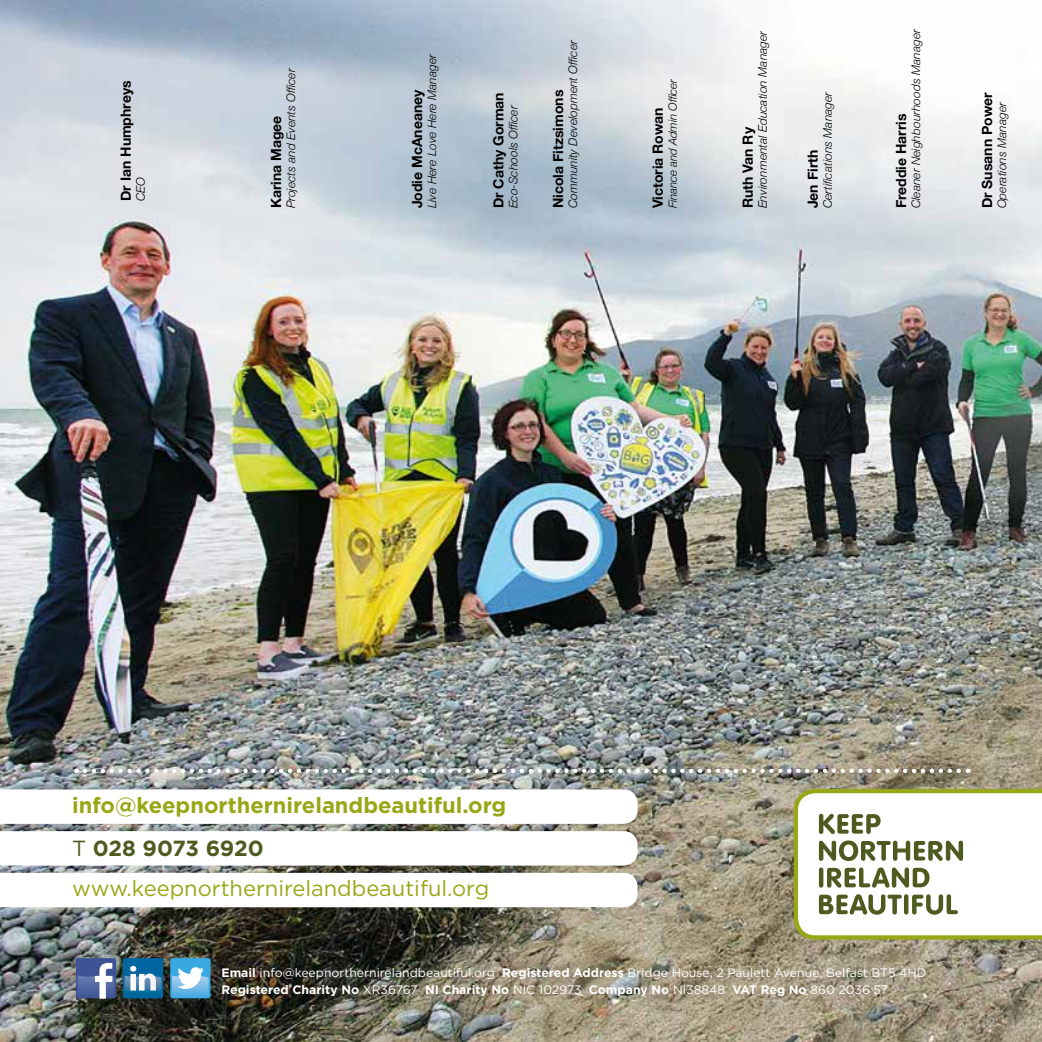
<style>
.page{position:relative;width:1042px;height:1042px;background:#fff}
.page>*{position:absolute;margin:0;border:0;box-sizing:border-box;transform-origin:0 0}
.t1{font:21.88px/40.2px "Gotham";color:#97a715}
.t2{font:700 21.88px "Gotham";color:#97a715}
.t3{font:700 14px "Helvetica Neue";color:#000}
.t4{font:12.25px/17.5px "Gotham";color:#fff}
.t5{font:italic 300 11.9px "Helvetica Neue";letter-spacing:.01em;color:#000}
.t6{font:italic 300 11.38px "Helvetica Neue";letter-spacing:-.005em;color:#000}
.s1{color:#4e5b20}
.s2{font-weight:700;color:#4e5b20}
.s3{font-weight:700}
</style>
<div class="page">
<img style="left:0;top:0;width:1042px;height:1042px">
<svg style="left:792px;top:787px;width:250px;height:154px"></svg>
<img style="left:85px;top:768px;width:883px;height:5px">
<div style="left:76px;top:958px;width:40px;height:40px;background:#3e5294;border-radius:2px"></div>
<svg style="left:78px;top:963px;width:36px;height:35px"></svg>
<div style="left:123px;top:958px;width:40px;height:40px;background:#0065a0;border-radius:2px"></div>
<svg style="left:125px;top:966px;width:36px;height:25px"></svg>
<div style="left:170px;top:958px;width:40px;height:40px;background:#37a8e0;border-radius:2px"></div>
<svg style="left:172px;top:967px;width:37px;height:30px"></svg>
<svg style="left:0;top:831px;width:637px;height:34px"></svg>
<div style="left:72px;top:838px;width:548px;height:24px;background:#fff"></div>
<svg style="left:0;top:873px;width:637px;height:34px"></svg>
<div style="left:72px;top:879px;width:548px;height:23px;background:#fff"></div>
<svg style="left:0;top:789px;width:637px;height:35px"></svg>
<div style="left:72px;top:795px;width:517px;height:28px;background:#fff"></div>
<p class="t3" style="left:115px;top:201px;width:122px;rotate:-90deg">Dr Ian Humphreys</p>
<p class="t5" style="left:131px;top:201px;width:26px;rotate:-90deg">CEO</p>
<p class="t5" style="left:281px;top:208px;width:142px;rotate:-90deg">Projects and Events Officer</p>
<p class="t3" style="left:265px;top:208px;width:94px;rotate:-90deg">Karina Magee</p>
<p class="t5" style="left:422px;top:208px;width:156px;rotate:-90deg">Live Here Love Here Manager</p>
<p class="t3" style="left:406px;top:208px;width:120px;rotate:-90deg">Jodie McAneaney</p>
<p class="t3" style="left:488px;top:208px;width:118px;rotate:-90deg">Dr Cathy Gorman</p>
<p class="t5" style="left:504px;top:208px;width:105px;rotate:-90deg">Eco-Schools Officer</p>
<p class="t5" style="left:563px;top:208px;width:170px;rotate:-90deg">Community Development Officer</p>
<p class="t3" style="left:547px;top:208px;width:120px;rotate:-90deg">Nicola Fitzsimons</p>
<p class="t6" style="left:664px;top:208px;width:131px;rotate:-90deg">Finance and Admin Officer</p>
<p class="t3" style="left:647px;top:208px;width:103px;rotate:-90deg">Victoria Rowan</p>
<p class="t5" style="left:753px;top:208px;width:179px;rotate:-90deg">Environmental Education Manager</p>
<p class="t3" style="left:737px;top:208px;width:83px;rotate:-90deg">Ruth Van Ry</p>
<p class="t5" style="left:818px;top:208px;width:118px;rotate:-90deg">Certifications Manager</p>
<p class="t3" style="left:802px;top:208px;width:60px;rotate:-90deg">Jen Firth</p>
<p class="t5" style="left:906px;top:208px;width:181px;rotate:-90deg">Cleaner Neighbourhoods Manager</p>
<p class="t3" style="left:890px;top:208px;width:96px;rotate:-90deg">Freddie Harris</p>
<p class="t3" style="left:976px;top:208px;width:117px;rotate:-90deg">Dr Susann Power</p>
<p class="t5" style="left:992px;top:208px;width:108px;rotate:-90deg">Operations Manager</p>
<h1 class="t2" style="left:72px;top:790px;width:436px">info@keepnorthernirelandbeautiful.org</h1>
<h1 class="t1" style="left:72px;top:828px;width:419px"><span class="s1">T</span> <span class="s2">028 9073 6920 </span>www.keepnorthernirelandbeautiful.org</h1>
<p class="t4" style="left:221px;top:963px;width:706px"><span class="s3">Email</span> info@keepnorthernirelandbeautiful.org <span class="s3">Registered Address</span> Bridge House, 2 Paulett Avenue, Belfast BT5 4HD<br><span class="s3">Registered Charity No</span> XR36767 <span class="s3">NI Charity No</span> NIC 102973 <span class="s3">Company No</span> NI38848 <span class="s3">VAT Reg No</span> 860 2036 57</p>
</div>
